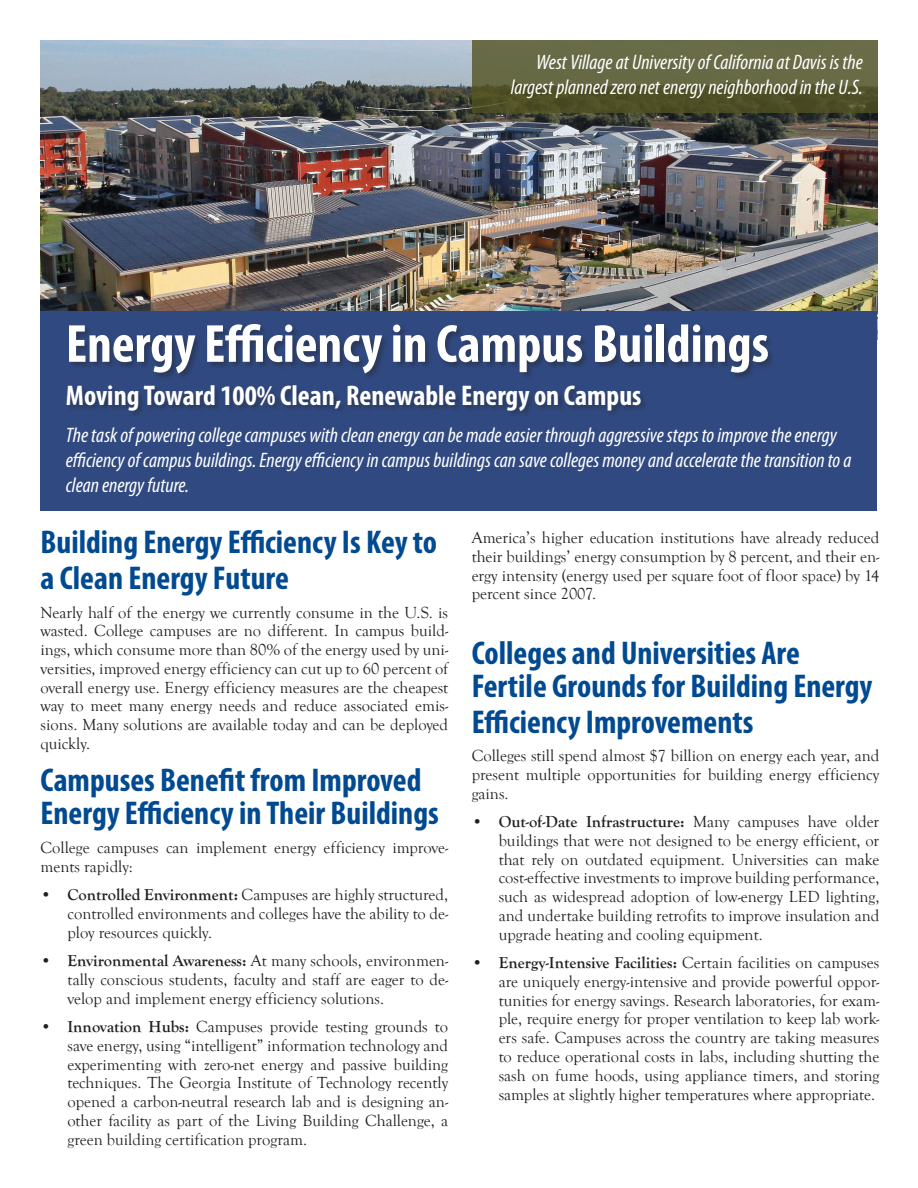
<style>
.page{position:relative;width:918px;height:1188px;background:#fff}
.page>*{position:absolute;margin:0;border:0;box-sizing:border-box;transform-origin:0 0}
.Main_headline{font:700 condensed 54px "Myriad Pro";color:#fff}
.Body_headline{font:700 condensed 33px/33px "Myriad Pro";color:#014a91}
.Subheadline{font:700 condensed 28.5px "Myriad Pro";color:#fff}
.Teaser_content{font:italic condensed 21px/25.2px "Myriad Pro";color:#fff}
.Body{font:16.5px/18.8px "Goudy Old Style T";color:#231f20;text-align:justify}
.s1{font-weight:700}
</style>
<div class="page">
<img style="left:40px;top:40px;width:838px;height:271px">
<div style="left:40px;top:311px;width:838px;height:200px;background:#304a81"></div>
<div style="left:66px;top:323px;width:710px;height:95px;background:#231f20;opacity:.4"></div>
<svg style="left:472px;top:40px;width:406px;height:73px;background:#5d6039"></svg>
<p class="Teaser_content" style="left:511px;top:49px;width:354px;text-align:right">West Village at University of California at Davis is the largest planned zero net energy neighborhood in the U.S.</p>
<p class="Main_headline" style="left:66px;top:310px;width:705px">Energy Efficiency in Campus Buildings</p>
<p class="Subheadline" style="left:66px;top:377px;width:577px">Moving Toward 100% Clean, Renewable Energy on Campus</p>
<p class="Teaser_content" style="left:66px;top:422px;width:787px">The task of powering college campuses with clean energy can be made easier through aggressive steps to improve the energy efficiency of campus buildings. Energy efficiency in campus buildings can save colleges money and accelerate the transition to a clean energy future.</p>
<p class="Body_headline" style="left:40px;top:523px;width:398px;line-height:36px">Building Energy Efficiency Is Key to a Clean Energy Future</p>
<p class="Body" style="left:40px;top:603px;width:409px">Nearly half of the energy we currently consume in the U.S. is wasted. College campuses are no different. In campus build&shy;ings, which consume more than 80% of the energy used by uni&shy;versities, improved energy efficiency can cut up to 60 percent of overall energy use. Energy efficiency measures are the cheapest way to meet many energy needs and reduce associated emis&shy;sions. Many solutions are available today and can be deployed quickly.</p>
<p class="Body_headline" style="left:40px;top:763px;width:400px">Campuses Benefit from Improved<br>Energy Efficiency in Their Buildings</p>
<p class="Body" style="left:40px;top:839px;width:409px">College campuses can implement energy efficiency improve&shy;ments rapidly:</p>
<p class="Body" style="left:68px;top:886px;width:382px;text-indent:-27px"><span class="s1">• Controlled Environment:</span> Campuses are highly structured, controlled environments and colleges have the ability to de&shy;ploy resources quickly.</p>
<p class="Body" style="left:68px;top:952px;width:382px;text-indent:-27px"><span class="s1">• Environmental Awareness:</span> At many schools, environmen&shy;tally conscious students, faculty and staff are eager to de&shy;velop and implement energy efficiency solutions.</p>
<p class="Body" style="left:68px;top:1018px;width:382px;text-indent:-27px"><span class="s1">• Innovation Hubs:</span> Campuses provide testing grounds to save energy, using “intelligent” information technology and experimenting with zero-net energy and passive building techniques. The Georgia Institute of Technology recently opened a carbon-neutral research lab and is designing an&shy;other facility as part of the Living Building Challenge, a green building certification program.</p>
<p class="Body" style="left:472px;top:529px;width:409px">America’s higher education institutions have already reduced their buildings’ energy consumption by 8 percent, and their en&shy;ergy intensity (energy used per square foot of floor space) by 14 percent since 2007.</p>
<p class="Body_headline" style="left:472px;top:636px;width:402px">Colleges and Universities Are<br>Fertile Grounds for Building Energy</p>
<p class="Body_headline" style="left:472px;top:705px;width:283px">Efficiency Improvements</p>
<p class="Body" style="left:472px;top:747px;width:409px">Colleges still spend almost $7 billion on energy each year, and present multiple opportunities for building energy efficiency gains.</p>
<p class="Body" style="left:499px;top:813px;width:382px;text-indent:-27px"><span class="s1">• Out-of-Date Infrastructure:</span> Many campuses have older buildings that were not designed to be energy efficient, or that rely on outdated equipment. Universities can make cost-effective investments to improve building performance, such as widespread adoption of low-energy LED lighting, and undertake building retrofits to improve insulation and upgrade heating and cooling equipment.</p>
<p class="Body" style="left:499px;top:954px;width:382px;text-indent:-27px"><span class="s1">• Energy-Intensive Facilities:</span> Certain facilities on campuses are uniquely energy-intensive and provide powerful oppor&shy;tunities for energy savings. Research laboratories, for exam&shy;ple, require energy for proper ventilation to keep lab work&shy;ers safe. Campuses across the country are taking measures to reduce operational costs in labs, including shutting the sash on fume hoods, using appliance timers, and storing samples at slightly higher temperatures where appropriate.</p>
</div>
